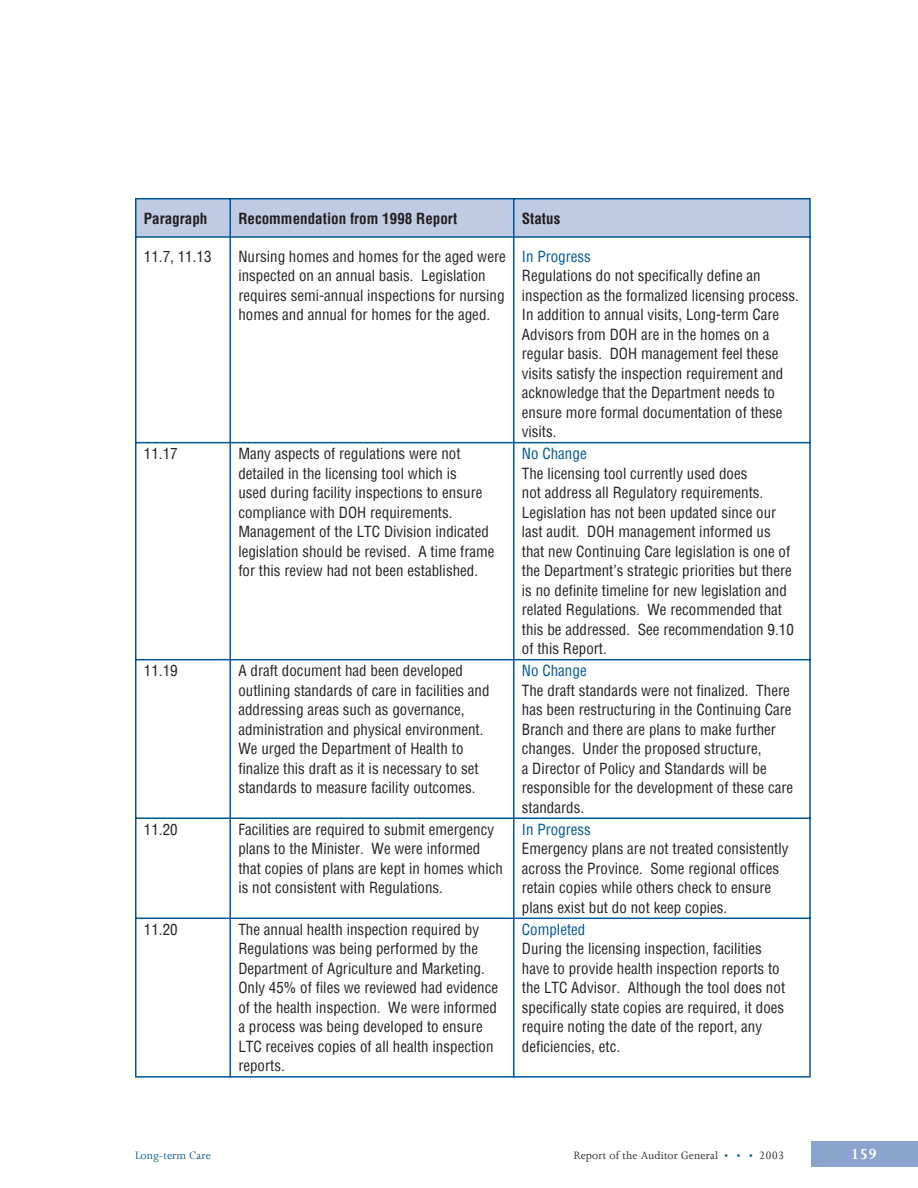
<style>
.page{position:relative;width:918px;height:1188px;background:#fff}
.page>*{position:absolute;margin:0;border:0;box-sizing:border-box;transform-origin:0 0}
.t1{font:700 16.5px "Joanna";color:#fff}
.t2{font:condensed 15px/19.5px "Helvetica";color:#231f20}
.Style0{font:condensed 15px "Helvetica";color:#005595}
.t3{font:700 condensed 15px "Helvetica";color:#231f20}
.t4{font:12px "Joanna";letter-spacing:.01em;color:#231f20}
.t5{font:12px "Joanna";letter-spacing:.01em;color:#005595}
.s1{font-size:10.5px;color:#005595}
</style>
<div class="page">
<div style="left:812px;top:1141px;width:106px;height:25px;background:#8ba4cc"></div>
<hr style="left:135px;top:238px;width:1px;height:204px;background:#005595">
<hr style="left:230px;top:238px;width:1px;height:204px;background:#005595">
<svg style="left:135px;top:198px;width:676px;height:40px;background:#afc1dc"></svg>
<hr style="left:513px;top:238px;width:2px;height:204px;background:#005595">
<hr style="left:809px;top:238px;width:2px;height:204px;background:#005595">
<hr style="left:135px;top:442px;width:96px;height:1px;background:#005595">
<hr style="left:135px;top:443px;width:1px;height:216px;background:#005595">
<hr style="left:231px;top:442px;width:284px;height:1px;background:#005595">
<hr style="left:230px;top:443px;width:1px;height:216px;background:#005595">
<hr style="left:515px;top:442px;width:296px;height:1px;background:#005595">
<hr style="left:513px;top:443px;width:2px;height:216px;background:#005595">
<hr style="left:809px;top:443px;width:2px;height:216px;background:#005595">
<hr style="left:135px;top:659px;width:96px;height:1px;background:#005595">
<hr style="left:135px;top:660px;width:1px;height:158px;background:#005595">
<hr style="left:231px;top:659px;width:284px;height:1px;background:#005595">
<hr style="left:230px;top:660px;width:1px;height:158px;background:#005595">
<hr style="left:515px;top:659px;width:296px;height:1px;background:#005595">
<hr style="left:513px;top:660px;width:2px;height:158px;background:#005595">
<hr style="left:809px;top:660px;width:2px;height:158px;background:#005595">
<hr style="left:135px;top:818px;width:96px;height:1px;background:#005595">
<hr style="left:135px;top:819px;width:1px;height:99px;background:#005595">
<hr style="left:231px;top:818px;width:284px;height:1px;background:#005595">
<hr style="left:230px;top:819px;width:1px;height:99px;background:#005595">
<hr style="left:515px;top:818px;width:296px;height:1px;background:#005595">
<hr style="left:513px;top:819px;width:2px;height:99px;background:#005595">
<hr style="left:809px;top:819px;width:2px;height:99px;background:#005595">
<hr style="left:135px;top:918px;width:96px;height:1px;background:#005595">
<hr style="left:135px;top:919px;width:1px;height:157px;background:#005595">
<hr style="left:231px;top:918px;width:284px;height:1px;background:#005595">
<hr style="left:230px;top:919px;width:1px;height:159px;background:#005595">
<hr style="left:515px;top:918px;width:296px;height:1px;background:#005595">
<hr style="left:513px;top:919px;width:2px;height:159px;background:#005595">
<hr style="left:809px;top:919px;width:2px;height:157px;background:#005595">
<hr style="left:135px;top:1076px;width:95px;height:2px;background:#005595">
<hr style="left:231px;top:1076px;width:282px;height:2px;background:#005595">
<hr style="left:515px;top:1076px;width:296px;height:2px;background:#005595">
<p class="t3" style="left:144px;top:208px;width:65px">Paragraph</p>
<p class="t3" style="left:238px;top:208px;width:220px">Recommendation from 1998 Report</p>
<p class="t3" style="left:522px;top:208px;width:40px">Status</p>
<p class="t2" style="left:144px;top:246px;width:69px">11.7, 11.13</p>
<p class="t2" style="left:238px;top:246px;width:269px">Nursing homes and homes for the aged were inspected on an annual basis. Legislation requires semi-annual inspections for nursing homes and annual for homes for the aged.</p>
<p class="Style0" style="left:522px;top:247px;width:71px">In Progress</p>
<p class="t2" style="left:522px;top:266px;width:279px">Regulations do not specifically define an inspection as the formalized licensing process.<br>In addition to annual visits, Long-term Care Advisors from DOH are in the homes on a regular basis. DOH management feel these visits satisfy the inspection requirement and acknowledge that the Department needs to ensure more formal documentation of these visits.</p>
<p class="t2" style="left:144px;top:444px;width:35px">11.17</p>
<p class="t2" style="left:238px;top:444px;width:258px">Many aspects of regulations were not detailed in the licensing tool which is<br>used during facility inspections to ensure compliance with DOH requirements.<br>Management of the LTC Division indicated legislation should be revised. A time frame for this review had not been established.</p>
<p class="Style0" style="left:522px;top:444px;width:66px">No Change</p>
<p class="t2" style="left:522px;top:463px;width:274px">The licensing tool currently used does<br>not address all Regulatory requirements.<br>Legislation has not been updated since our last audit. DOH management informed us that new Continuing Care legislation is one of the Department’s strategic priorities but there is no definite timeline for new legislation and related Regulations. We recommended that this be addressed. See recommendation 9.10 of this Report.</p>
<p class="t2" style="left:144px;top:661px;width:35px">11.19</p>
<p class="t2" style="left:238px;top:661px;width:253px">A draft document had been developed outlining standards of care in facilities and addressing areas such as governance, administration and physical environment.<br>We urged the Department of Health to finalize this draft as it is necessary to set standards to measure facility outcomes.</p>
<p class="Style0" style="left:522px;top:661px;width:66px">No Change</p>
<p class="t2" style="left:522px;top:680px;width:273px">The draft standards were not finalized. There has been restructuring in the Continuing Care Branch and there are plans to make further changes. Under the proposed structure,<br>a Director of Policy and Standards will be responsible for the development of these care standards.</p>
<p class="t2" style="left:144px;top:819px;width:35px">11.20</p>
<p class="t2" style="left:238px;top:819px;width:266px">Facilities are required to submit emergency plans to the Minister. We were informed that copies of plans are kept in homes which is not consistent with Regulations.</p>
<p class="Style0" style="left:522px;top:820px;width:71px">In Progress</p>
<p class="t2" style="left:522px;top:839px;width:268px">Emergency plans are not treated consistently across the Province. Some regional offices retain copies while others check to ensure plans exist but do not keep copies.</p>
<p class="t2" style="left:144px;top:920px;width:35px">11.20</p>
<p class="t2" style="left:238px;top:920px;width:261px">The annual health inspection required by Regulations was being performed by the Department of Agriculture and Marketing.<br>Only 45% of files we reviewed had evidence of the health inspection. We were informed a process was being developed to ensure LTC receives copies of all health inspection reports.</p>
<p class="Style0" style="left:522px;top:920px;width:65px">Completed</p>
<p class="t2" style="left:522px;top:939px;width:265px">During the licensing inspection, facilities have to provide health inspection reports to the LTC Advisor. Although the tool does not specifically state copies are required, it does require noting the date of the report, any deficiencies, etc.</p>
<p class="t5" style="left:135px;top:1148px;width:77px">Long-term Care</p>
<p class="t4" style="left:574px;top:1148px;width:212px">Report of the Auditor General <span class="s1">• • •</span> 2003</p>
<p class="t1" style="left:851px;top:1144px;width:28px">159</p>
</div>
